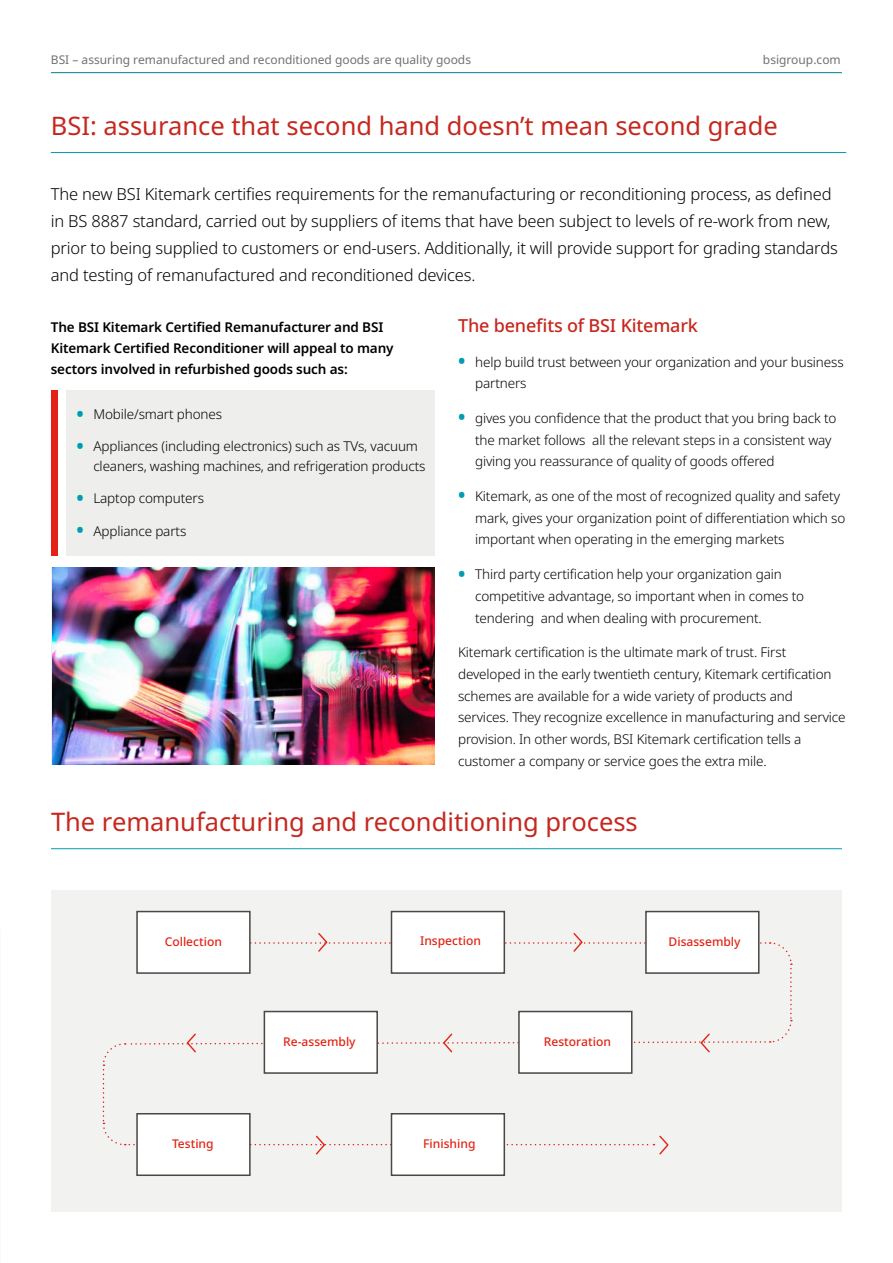
<style>
.page{position:relative;width:893px;height:1263px;background:#fff}
.page>*{position:absolute;margin:0;border:0;box-sizing:border-box;transform-origin:0 0}
.t1{font:25.5px "Noto Sans";color:#c6271e}
.t2{font:500 18px "Noto Sans";letter-spacing:-.01em;color:#c6271e}
.t3{font:300 16.5px/27px "Noto Sans";letter-spacing:-.01em;color:#000}
.t4{font:300 13.5px/21.8px "Noto Sans";letter-spacing:-.01em;color:#000}
.t5{font:600 13.5px/21px "Noto Sans";letter-spacing:-.01em;color:#000}
.t6{font:12px "Noto Sans";color:#707172}
.t7{font:500 12px "Noto Sans";color:#e42313}
.s1{font-weight:700;font-size:19.5px;color:#009db2}
</style>
<div class="page">
<div style="left:51px;top:890px;width:791px;height:321px;background:#f2f2f1"></div>
<div style="left:66px;top:390px;width:369px;height:166px;background:#eeeeed"></div>
<div style="left:52px;top:390px;width:6px;height:166px;background:#e32119"></div>
<hr style="left:51px;top:72px;width:791px;height:1px;background:#007d91">
<hr style="left:51px;top:152px;width:795px;height:1px;background:#009db2">
<img style="left:52px;top:567px;width:382px;height:197px">
<hr style="left:51px;top:848px;width:791px;height:1px;background:#009db2">
<svg style="left:102px;top:931px;width:690px;height:225px"></svg>
<div style="left:137px;top:911px;width:113px;height:62px;background:#fff"></div>
<div style="left:136px;top:911px;width:115px;height:63px;border:2px solid #4a4746"></div>
<div style="left:391px;top:911px;width:113px;height:62px;background:#fff"></div>
<div style="left:391px;top:911px;width:114px;height:63px;border:2px solid #4a4746"></div>
<div style="left:264px;top:1011px;width:113px;height:62px;background:#fff"></div>
<div style="left:264px;top:1011px;width:114px;height:63px;border:2px solid #4a4746"></div>
<div style="left:519px;top:1011px;width:113px;height:62px;background:#fff"></div>
<div style="left:518px;top:1011px;width:114px;height:63px;border:2px solid #4a4746"></div>
<div style="left:137px;top:1114px;width:113px;height:61px;background:#fff"></div>
<div style="left:136px;top:1113px;width:115px;height:63px;border:2px solid #4a4746"></div>
<div style="left:391px;top:1114px;width:113px;height:61px;background:#fff"></div>
<div style="left:391px;top:1113px;width:114px;height:63px;border:2px solid #4a4746"></div>
<div style="left:646px;top:911px;width:113px;height:62px;background:#fff"></div>
<div style="left:645px;top:911px;width:114px;height:63px;border:2px solid #4a4746"></div>
<p class="t6" style="left:51px;top:53px;width:422px">BSI – assuring remanufactured and reconditioned goods are quality goods</p>
<p class="t6" style="left:763px;top:53px;width:79px">bsigroup.com</p>
<h1 class="t1" style="left:51px;top:111px;width:728px">BSI: assurance that second hand doesn’t mean second grade</h1>
<p class="t3" style="left:51px;top:181px;width:788px">The new BSI Kitemark certifies requirements for the remanufacturing or reconditioning process, as defined in BS 8887 standard, carried out by suppliers of items that have been subject to levels of re-work from new, prior to being supplied to customers or end-users. Additionally, it will provide support for grading standards and testing of remanufactured and reconditioned devices.</p>
<p class="t5" style="left:51px;top:317px;width:344px">The BSI Kitemark Certified Remanufacturer and BSI<br>Kitemark Certified Reconditioner will appeal to many sectors involved in refurbished goods such as:</p>
<p class="t4" style="left:76px;top:404px;width:147px"><span class="s1">•</span> Mobile/smart phones</p>
<p class="t4" style="left:93px;top:437px;width:334px;line-height:19.5px;text-indent:-17px"><span class="s1">•</span> Appliances (including electronics) such as TVs, vacuum cleaners, washing machines, and refrigeration products</p>
<p class="t4" style="left:76px;top:488px;width:129px"><span class="s1">•</span> Laptop computers</p>
<p class="t4" style="left:76px;top:520px;width:112px"><span class="s1">•</span> Appliance parts</p>
<h2 class="t2" style="left:458px;top:315px;width:241px">The benefits of BSI Kitemark</h2>
<p class="t4" style="left:475px;top:351px;width:370px;text-indent:-17px"><span class="s1">•</span> help build trust between your organization and your business partners</p>
<p class="t4" style="left:475px;top:407px;width:363px;text-indent:-17px"><span class="s1">•</span> gives you confidence that the product that you bring back to the market follows all the relevant steps in a consistent way giving you reassurance of quality of goods offered</p>
<p class="t4" style="left:475px;top:485px;width:372px;text-indent:-17px"><span class="s1">•</span> Kitemark, as one of the most of recognized quality and safety mark, gives your organization point of differentiation which so important when operating in the emerging markets</p>
<p class="t4" style="left:475px;top:563px;width:331px;text-indent:-17px"><span class="s1">•</span> Third party certification help your organization gain competitive advantage, so important when in comes to tendering and when dealing with procurement.</p>
<p class="t4" style="left:458px;top:641px;width:389px">Kitemark certification is the ultimate mark of trust. First developed in the early twentieth century, Kitemark certification schemes are available for a wide variety of products and services. They recognize excellence in manufacturing and service provision. In other words, BSI Kitemark certification tells a customer a company or service goes the extra mile.</p>
<h1 class="t1" style="left:51px;top:808px;width:588px">The remanufacturing and reconditioning process</h1>
<p class="t7" style="left:165px;top:934px;width:59px">Collection</p>
<p class="t7" style="left:420px;top:934px;width:62px">Inspection</p>
<p class="t7" style="left:668px;top:935px;width:74px">Disassembly</p>
<p class="t7" style="left:283px;top:1035px;width:74px">Re-assembly</p>
<p class="t7" style="left:172px;top:1137px;width:43px">Testing</p>
<p class="t7" style="left:423px;top:1137px;width:54px">Finishing</p>
<p class="t7" style="left:544px;top:1035px;width:68px">Restoration</p>
</div>
